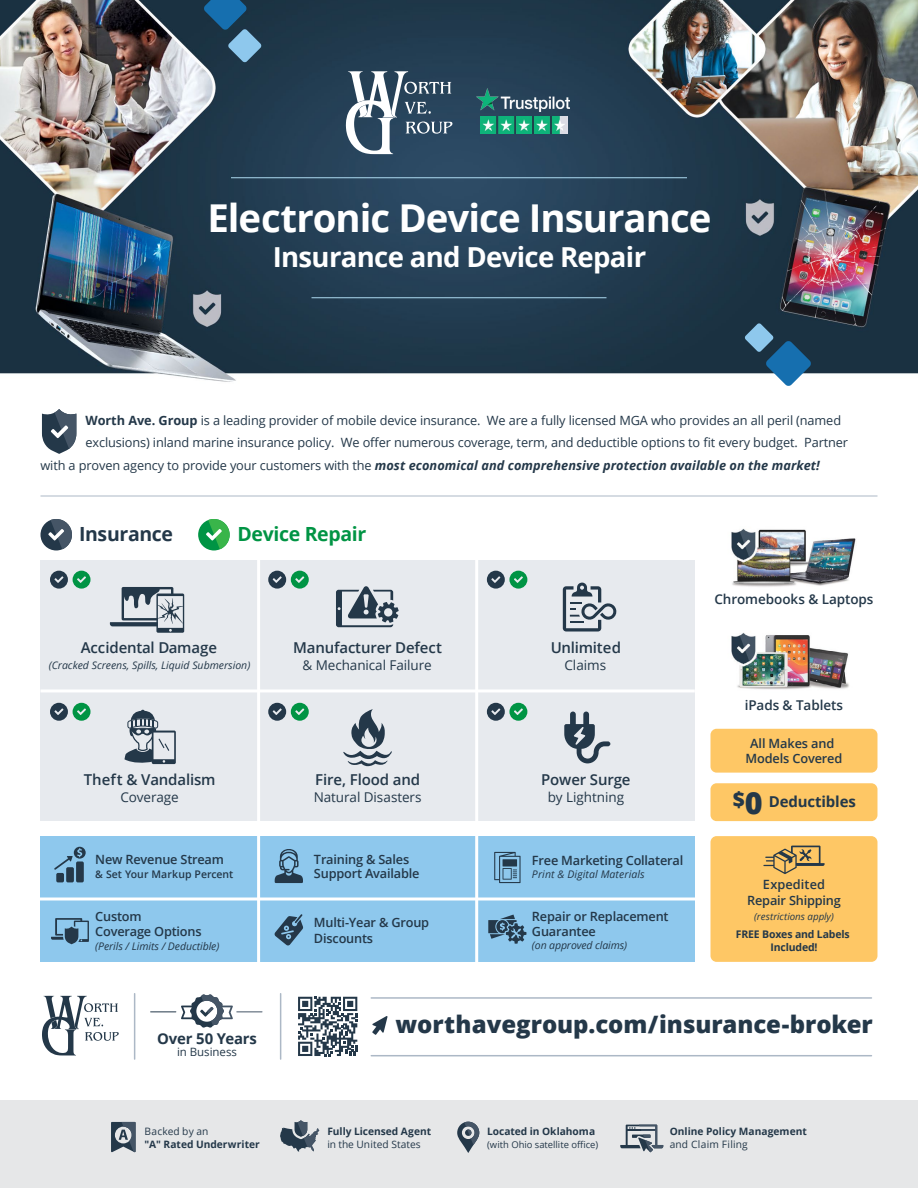
<style>
.page{position:relative;width:918px;height:1188px;background:#fff}
.page>*{position:absolute;margin:0;border:0;box-sizing:border-box;transform-origin:0 0}
.t1{font:700 38.4px "Open Sans";letter-spacing:-.025em;color:#fff}
.t2{font:700 27.6px "Open Sans";letter-spacing:-.025em;color:#fff}
.t3{font:800 24px "Open Sans";letter-spacing:-.005em;color:#243849}
.t4{font:800 20.7px "Open Sans";color:#243849}
.t5{font:700 19.5px "Open Sans";letter-spacing:-.015em;color:#009444}
.t6{font:700 19.5px "Open Sans";letter-spacing:-.015em;color:#243849}
.t7{font:600 15px "Open Sans";letter-spacing:-.01em;color:#243849}
.t8{font:700 15px "Open Sans";letter-spacing:-.01em;color:#243849}
.t9{font:700 14.85px "Open Sans";letter-spacing:-.01em;color:#243849}
.t10{font:13.5px "Open Sans";letter-spacing:-.005em;color:#243849}
.t11{font:600 13.5px "Open Sans";letter-spacing:-.005em;color:#243849}
.t12{font:12.75px "Open Sans";letter-spacing:-.01em;color:#243849}
.t13{font:600 12.75px/15px "Open Sans";letter-spacing:-.015em;color:#243849}
.t14{font:italic 700 12.75px "Open Sans";letter-spacing:.005em;color:#243849}
.t15{font:11.55px "Open Sans";letter-spacing:-.005em;color:#243849}
.t16{font:italic 10.5px "Open Sans";color:#243849}
.t17{font:700 10.5px/13.5px "Open Sans";letter-spacing:-.015em;color:#243849;text-align:center}
.t18{font:600 10.5px "Open Sans";letter-spacing:-.005em;color:#243849}
.t19{font:700 10.2px "Open Sans";color:#243849}
.t20{font:10.2px "Open Sans";letter-spacing:.01em;color:#243849}
.t21{font:10.2px "Open Sans";letter-spacing:.03em;color:#243849}
.t22{font:italic 9.75px "Open Sans";letter-spacing:-.01em;color:#243849}
.t23{font:9.45px "Open Sans";letter-spacing:-.005em;color:#243849}
.s1{font-weight:700}
.s2{font-weight:400;font-style:normal}
.s3{font-size:30.6px}
</style>
<div class="page">
<img style="left:0;top:0;width:918px;height:1101px">
<div style="left:0;top:1101px;width:918px;height:87px;background:#e6e7e8"></div>
<div style="left:710px;top:836px;width:167px;height:126px;background:#fec765;border-radius:6px"></div>
<img style="left:723px;top:630px;width:133px;height:63px">
<hr style="left:231px;top:177px;width:456px;height:1px;background:#aedbf1">
<hr style="left:312px;top:297px;width:294px;height:1px;background:#aedbf1">
<svg style="left:346px;top:71px;width:106px;height:83px"></svg>
<img style="left:477px;top:89px;width:92px;height:22px">
<img style="left:481px;top:117px;width:87px;height:16px">
<svg style="left:204px;top:0;width:58px;height:63px;background:#2d5a78"></svg>
<svg style="left:745px;top:323px;width:66px;height:63px;background:#48728f"></svg>
<hr style="left:40px;top:496px;width:838px;height:1px;background:#acb8c6">
<svg style="left:42px;top:409px;width:34px;height:45px"></svg>
<img style="left:723px;top:526px;width:133px;height:62px">
<div style="left:40px;top:561px;width:655px;height:260px;background:#e7eaee"></div>
<svg style="left:268px;top:571px;width:41px;height:18px"></svg>
<svg style="left:487px;top:571px;width:40px;height:18px"></svg>
<svg style="left:50px;top:571px;width:41px;height:18px"></svg>
<svg style="left:564px;top:711px;width:46px;height:53px"></svg>
<svg style="left:343px;top:709px;width:49px;height:57px"></svg>
<svg style="left:563px;top:582px;width:54px;height:50px"></svg>
<svg style="left:50px;top:703px;width:41px;height:18px"></svg>
<svg style="left:268px;top:703px;width:41px;height:18px"></svg>
<svg style="left:487px;top:703px;width:40px;height:18px"></svg>
<hr style="left:257px;top:558px;width:3px;height:266px;background:#fff">
<hr style="left:41px;top:689px;width:654px;height:3px;background:#fff">
<hr style="left:475px;top:558px;width:3px;height:266px;background:#fff">
<svg style="left:110px;top:587px;width:74px;height:46px"></svg>
<svg style="left:336px;top:586px;width:63px;height:41px"></svg>
<div style="left:40px;top:519px;width:32px;height:31px;background:#243849;border-radius:50%"></div>
<svg style="left:48px;top:519px;width:24px;height:30px"></svg>
<div style="left:198px;top:519px;width:32px;height:31px;background:#009444;border-radius:50%"></div>
<svg style="left:206px;top:519px;width:24px;height:30px"></svg>
<svg style="left:124px;top:710px;width:52px;height:54px"></svg>
<div style="left:710px;top:729px;width:167px;height:44px;background:#fec765;border-radius:6px"></div>
<div style="left:710px;top:783px;width:167px;height:38px;background:#fec765;border-radius:6px"></div>
<svg style="left:763px;top:846px;width:62px;height:28px"></svg>
<div style="left:40px;top:836px;width:655px;height:126px;background:#8ec8ed"></div>
<hr style="left:257px;top:835px;width:3px;height:132px;background:#fff">
<hr style="left:39px;top:898px;width:658px;height:3px;background:#fff">
<hr style="left:475px;top:835px;width:3px;height:132px;background:#fff">
<svg style="left:488px;top:915px;width:38px;height:29px"></svg>
<svg style="left:274px;top:914px;width:29px;height:32px"></svg>
<svg style="left:51px;top:918px;width:38px;height:26px"></svg>
<div style="left:76px;top:861px;width:8px;height:21px;background:#243849;border-radius:2px"></div>
<div style="left:66px;top:867px;width:8px;height:15px;background:#243849;border-radius:2px"></div>
<div style="left:56px;top:873px;width:8px;height:9px;background:#243849;border-radius:2px"></div>
<svg style="left:54px;top:847px;width:32px;height:23px"></svg>
<svg style="left:275px;top:849px;width:28px;height:34px"></svg>
<svg style="left:494px;top:852px;width:27px;height:31px"></svg>
<svg style="left:111px;top:1122px;width:25px;height:30px"></svg>
<svg style="left:280px;top:1120px;width:40px;height:32px"></svg>
<svg style="left:457px;top:1122px;width:22px;height:31px"></svg>
<svg style="left:620px;top:1125px;width:43px;height:27px"></svg>
<svg style="left:42px;top:996px;width:77px;height:59px"></svg>
<hr style="left:280px;top:994px;width:1px;height:65px;background:#acb8c6">
<hr style="left:134px;top:994px;width:1px;height:65px;background:#acb8c6">
<svg style="left:151px;top:994px;width:111px;height:34px"></svg>
<hr style="left:371px;top:1055px;width:501px;height:1px;background:#acb8c6">
<hr style="left:371px;top:997px;width:501px;height:2px;background:#acb8c6">
<svg style="left:372px;top:1016px;width:16px;height:19px"></svg>
<svg style="left:298px;top:997px;width:59px;height:59px"></svg>
<h1 class="t1" style="left:207px;top:191px;width:506px">Electronic Device Insurance</h1>
<h2 class="t2" style="left:273px;top:238px;width:375px">Insurance and Device Repair</h2>
<p class="t12" style="left:86px;top:411px;width:757px"><span class="s1">Worth Ave. Group</span> is a leading provider of mobile device insurance. We are a fully licensed MGA who provides an all peril (named</p>
<p class="t12" style="left:86px;top:434px;width:764px">exclusions) inland marine insurance policy. We offer numerous coverage, term, and deductible options to fit every budget. Partner</p>
<p class="t14" style="left:41px;top:456px;width:781px"><span class="s2">with a proven agency to provide your customers with the</span> most economical and comprehensive protection available on the market!</p>
<h3 class="t6" style="left:79px;top:520px;width:96px">Insurance</h3>
<h3 class="t5" style="left:237px;top:520px;width:130px">Device Repair</h3>
<p class="t7" style="left:81px;top:637px;width:138px">Accidental Damage</p>
<p class="t16" style="left:49px;top:658px;width:203px">(Cracked Screens, Spills, Liquid Submersion)</p>
<p class="t7" style="left:293px;top:637px;width:151px">Manufacturer Defect</p>
<p class="t10" style="left:302px;top:656px;width:131px">&amp; Mechanical Failure</p>
<p class="t7" style="left:551px;top:637px;width:72px">Unlimited</p>
<p class="t10" style="left:564px;top:656px;width:43px">Claims</p>
<p class="t7" style="left:84px;top:769px;width:133px">Theft &amp; Vandalism</p>
<p class="t10" style="left:120px;top:788px;width:60px">Coverage</p>
<p class="t7" style="left:315px;top:769px;width:106px">Fire, Flood and</p>
<p class="t10" style="left:314px;top:788px;width:109px">Natural Disasters</p>
<p class="t7" style="left:541px;top:769px;width:91px">Power Surge</p>
<p class="t10" style="left:548px;top:788px;width:78px">by Lightning</p>
<p class="t13" style="left:95px;top:851px;width:130px">New Revenue Stream</p>
<p class="t18" style="left:95px;top:867px;width:140px">&amp; Set Your Markup Percent</p>
<p class="t13" style="left:95px;top:909px;width:108px">Custom<br>Coverage Options</p>
<p class="t16" style="left:95px;top:939px;width:126px">(Perils / Limits / Deductible)</p>
<p class="t13" style="left:314px;top:852px;width:107px;line-height:14.5px">Training &amp; Sales<br>Support Available</p>
<p class="t13" style="left:532px;top:852px;width:153px">Free Marketing Collateral</p>
<p class="t16" style="left:532px;top:867px;width:114px">Print &amp; Digital Materials</p>
<p class="t13" style="left:314px;top:915px;width:117px;line-height:15.8px">Multi-Year &amp; Group<br>Discounts</p>
<p class="t13" style="left:532px;top:909px;width:138px">Repair or Replacement<br>Guarantee</p>
<p class="t16" style="left:532px;top:938px;width:97px">(on approved claims)</p>
<p class="t11" style="left:714px;top:589px;width:161px">Chromebooks &amp; Laptops</p>
<p class="t11" style="left:745px;top:696px;width:100px">iPads &amp; Tablets</p>
<p class="t13" style="left:745px;top:735px;width:99px;text-align:center">All Makes and<br>Models Covered</p>
<h3 class="t4" style="left:733px;top:784px;width:32px">$<span class="s3">0</span></h3>
<p class="t8" style="left:769px;top:791px;width:88px">Deductibles</p>
<p class="t13" style="left:747px;top:876px;width:95px;line-height:16.6px;text-align:center">Expedited<br>Repair Shipping</p>
<p class="t22" style="left:754px;top:909px;width:81px">(restrictions apply)</p>
<p class="t17" style="left:736px;top:927px;width:115px">FREE Boxes and Labels<br>Included!</p>
<p class="t9" style="left:157px;top:1028px;width:101px">Over 50 Years</p>
<p class="t15" style="left:177px;top:1044px;width:61px">in Business</p>
<p class="t20" style="left:144px;top:1124px;width:65px">Backed by an</p>
<p class="t19" style="left:144px;top:1137px;width:117px">"A" Rated Underwriter</p>
<h3 class="t3" style="left:396px;top:1007px;width:479px">worthavegroup.com/insurance-broker</h3>
<p class="t19" style="left:327px;top:1124px;width:105px">Fully Licensed Agent</p>
<p class="t20" style="left:327px;top:1137px;width:95px">in the United States</p>
<p class="t19" style="left:487px;top:1124px;width:110px">Located in Oklahoma</p>
<p class="t23" style="left:487px;top:1138px;width:113px">(with Ohio satellite office)</p>
<p class="t19" style="left:670px;top:1124px;width:139px">Online Policy Management</p>
<p class="t21" style="left:670px;top:1137px;width:80px">and Claim Filing</p>
</div>
